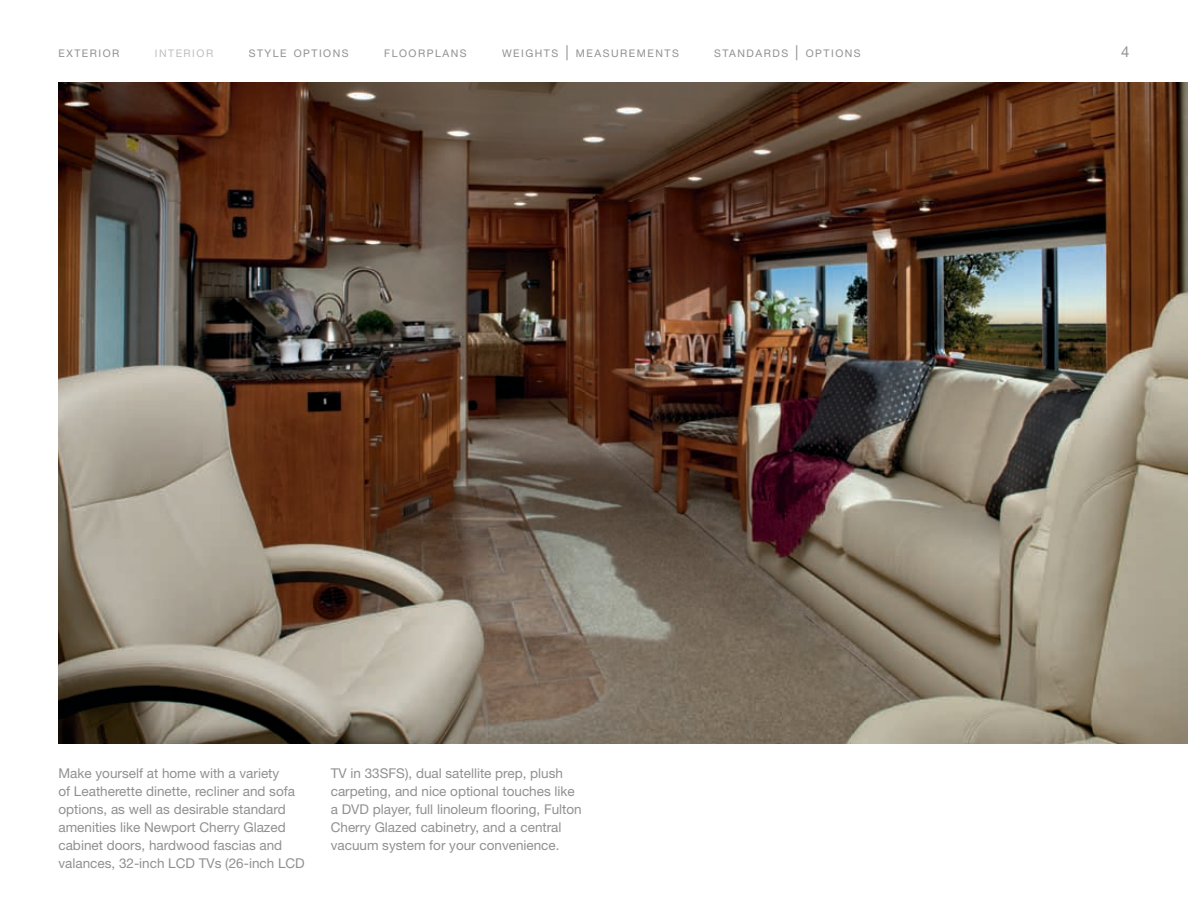
<style>
.page{position:relative;width:1188px;height:918px;background:#fff}
.page>*{position:absolute;margin:0;border:0;box-sizing:border-box;transform-origin:0 0}
.t1{font:15px "Helvetica Neue";color:#8f908f}
.t2{font:13.5px/18px "Helvetica Neue";color:#8f908f}
.t3{font:10.5px "Helvetica Neue";letter-spacing:.145em;color:#8f908f}
.t4{font:10.5px "Helvetica Neue";letter-spacing:.145em;color:#bebebe}
.s1{font-size:15px}
</style>
<div class="page">
<img style="left:58px;top:83px;width:1130px;height:660px">
<p class="t3" style="left:58px;top:47px;width:62px">EXTERIOR</p>
<p class="t4" style="left:155px;top:47px;width:60px">INTERIOR</p>
<p class="t3" style="left:249px;top:47px;width:101px">STYLE OPTIONS</p>
<p class="t3" style="left:384px;top:47px;width:84px">FLOORPLANS</p>
<p class="t3" style="left:502px;top:47px;width:178px">WEIGHTS <span class="s1">|</span> MEASUREMENTS</p>
<p class="t3" style="left:714px;top:47px;width:148px">STANDARDS <span class="s1">|</span> OPTIONS</p>
<p class="t1" style="left:1121px;top:43px;width:10px">4</p>
<p class="t2" style="left:58px;top:764px;width:248px">Make yourself at home with a variety<br>of Leatherette dinette, recliner and sofa options, as well as desirable standard amenities like Newport Cherry Glazed cabinet doors, hardwood fascias and valances, 32-inch LCD TVs (26-inch LCD</p>
<p class="t2" style="left:331px;top:764px;width:253px">TV in 33SFS), dual satellite prep, plush carpeting, and nice optional touches like a DVD player, full linoleum flooring, Fulton Cherry Glazed cabinetry, and a central vacuum system for your convenience.</p>
</div>
